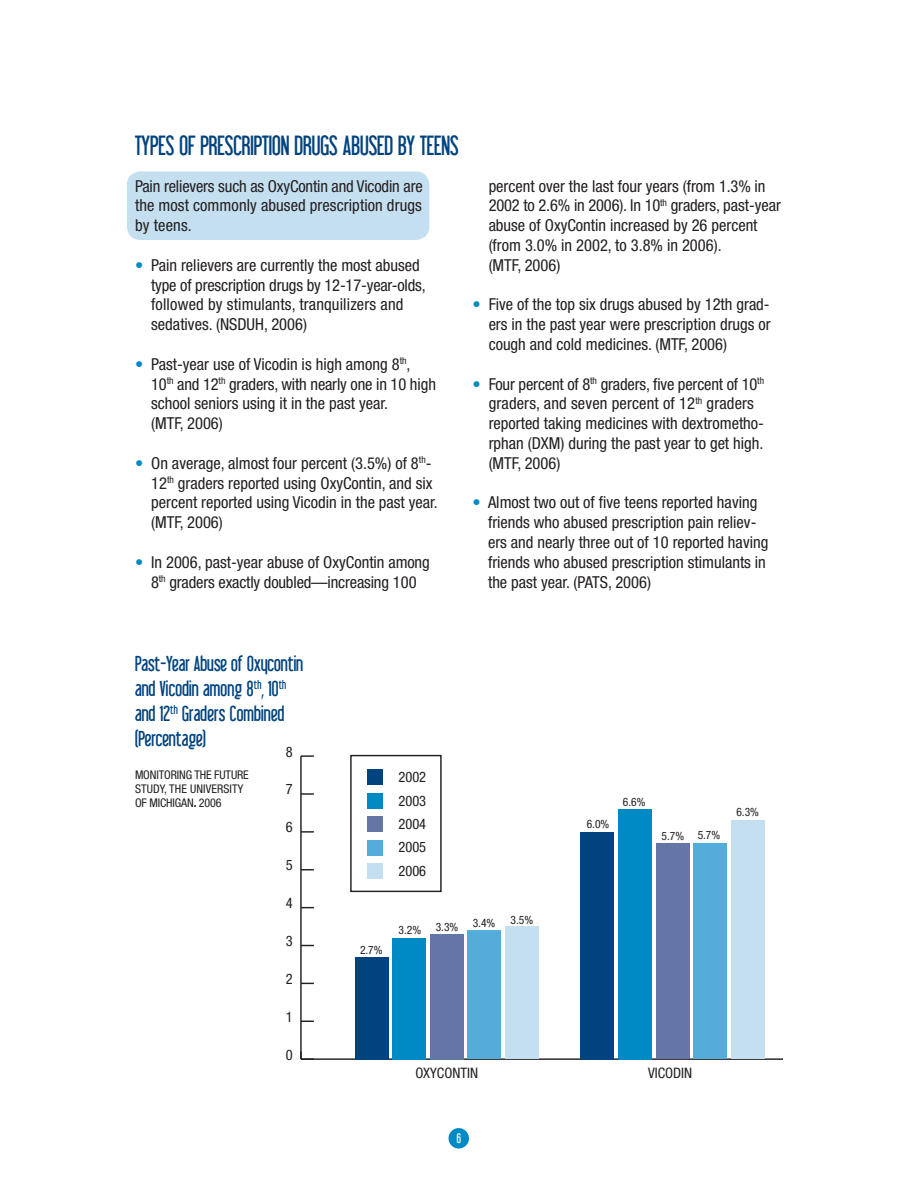
<style>
.page{position:relative;width:918px;height:1188px;background:#fff}
.page>*{position:absolute;margin:0;border:0;box-sizing:border-box;transform-origin:0 0}
.SUB_HEADING_-_HELVET{font:27px "Libel Suit";color:#01437f}
.HEADING_ONE_-_LIBEL{font:21px/25.2px "Libel Suit";letter-spacing:.01em;color:#01437f}
.BODY_COPY_-_HELVETIC{font:condensed 16.5px/19.8px "Helvetica Neue";color:#231f20}
.t1{font:condensed 14.4px/23.1px "Helvetica Neue";color:#231f20}
.BODY_COPY_-_HELVETIC-2{font:condensed 12px "Helvetica Neue";letter-spacing:-.01em;color:#231f20}
.t2{font:condensed 11.55px "Helvetica Neue";color:#231f20}
.s1{color:#008ac5}
.s2{font-weight:700}
</style>
<div class="page">
<div style="left:448px;top:1128px;width:21px;height:21px;background:#008ac5;border-radius:50%"></div>
<div style="left:127px;top:171px;width:302px;height:69px;background:#c4dff0;border-radius:14px"></div>
<hr style="left:301px;top:1058px;width:482px;height:2px;background:#231f20">
<hr style="left:300px;top:756px;width:2px;height:303px;background:#231f20">
<svg style="left:300px;top:1052px;width:14px;height:8px"></svg>
<svg style="left:302px;top:1021px;width:12px;height:1px"></svg>
<svg style="left:302px;top:983px;width:12px;height:1px"></svg>
<svg style="left:302px;top:945px;width:12px;height:1px"></svg>
<svg style="left:302px;top:907px;width:12px;height:1px"></svg>
<svg style="left:302px;top:869px;width:12px;height:1px"></svg>
<svg style="left:301px;top:831px;width:13px;height:2px"></svg>
<svg style="left:301px;top:793px;width:13px;height:2px"></svg>
<svg style="left:301px;top:755px;width:13px;height:2px"></svg>
<div style="left:731px;top:821px;width:34px;height:238px;background:#c4dff0"></div>
<div style="left:693px;top:843px;width:34px;height:216px;background:#53add8"></div>
<div style="left:656px;top:843px;width:33px;height:216px;background:#6376a6"></div>
<div style="left:618px;top:809px;width:34px;height:250px;background:#008ac5"></div>
<div style="left:580px;top:832px;width:34px;height:227px;background:#01437f"></div>
<div style="left:505px;top:927px;width:34px;height:132px;background:#c4dff0"></div>
<div style="left:467px;top:930px;width:34px;height:129px;background:#53add8"></div>
<div style="left:430px;top:934px;width:34px;height:125px;background:#6376a6"></div>
<div style="left:392px;top:938px;width:34px;height:121px;background:#008ac5"></div>
<div style="left:355px;top:957px;width:33px;height:102px;background:#01437f"></div>
<div style="left:368px;top:769px;width:15px;height:16px;background:#01437f"></div>
<div style="left:368px;top:793px;width:15px;height:16px;background:#008ac5"></div>
<div style="left:368px;top:816px;width:15px;height:16px;background:#6376a6"></div>
<div style="left:350px;top:755px;width:92px;height:137px;border:1px solid #231f20"></div>
<div style="left:368px;top:840px;width:15px;height:15px;background:#53add8"></div>
<div style="left:368px;top:863px;width:15px;height:16px;background:#c4dff0"></div>
<p class="SUB_HEADING_-_HELVET" style="left:135px;top:131px;width:325px">TYPES OF PRESCRIPTION DRUGS ABuSED BY TEENS</p>
<p class="BODY_COPY_-_HELVETIC" style="left:135px;top:176px;width:289px;text-align:justify">Pain relievers such as OxyContin and Vicodin are the most commonly abused prescription drugs by teens.</p>
<p class="BODY_COPY_-_HELVETIC" style="left:151px;top:255px;width:276px;text-indent:-16px"><span class="s1">•</span> Pain relievers are currently the most abused type of prescription drugs by 12-17-year-olds, followed by stimulants, tranquilizers and sedatives. (NSDUH, 2006)</p>
<p class="BODY_COPY_-_HELVETIC" style="left:151px;top:354px;width:287px;text-indent:-16px"><span class="s1">•</span> Past-year use of Vicodin is high among 8<sup>th</sup>, 10<sup>th</sup> and 12<sup>th</sup> graders, with nearly one in 10 high school seniors using it in the past year.<br>(MTF, 2006)</p>
<p class="BODY_COPY_-_HELVETIC" style="left:151px;top:453px;width:288px;text-indent:-16px"><span class="s1">•</span> On average, almost four percent (3.5%) of 8<sup>th</sup>-12<sup>th</sup> graders reported using OxyContin, and six percent reported using Vicodin in the past year. (MTF, 2006)</p>
<p class="BODY_COPY_-_HELVETIC" style="left:135px;top:552px;width:296px;text-align:center"><span class="s1">•</span> In 2006, past-year abuse of OxyContin among<br>8<sup>th</sup> graders exactly doubled—increasing 100</p>
<p class="BODY_COPY_-_HELVETIC" style="left:489px;top:176px;width:294px">percent over the last four years (from 1.3% in 2002 to 2.6% in 2006). In 10<sup>th</sup> graders, past-year abuse of OxyContin increased by 26 percent (from 3.0% in 2002, to 3.8% in 2006).<br>(MTF, 2006)</p>
<p class="BODY_COPY_-_HELVETIC" style="left:489px;top:294px;width:284px;text-align:justify;text-indent:-16px"><span class="s1">•</span> Five of the top six drugs abused by 12th grad&shy;ers in the past year were prescription drugs or cough and cold medicines. (MTF, 2006)</p>
<p class="BODY_COPY_-_HELVETIC" style="left:489px;top:374px;width:277px;text-indent:-16px"><span class="s1">•</span> Four percent of 8<sup>th</sup> graders, five percent of 10<sup>th </sup>graders, and seven percent of 12<sup>th</sup> graders reported taking medicines with dextrometho&shy;rphan (DXM) during the past year to get high. (MTF, 2006)</p>
<p class="BODY_COPY_-_HELVETIC" style="left:488px;top:492px;width:282px;text-indent:-16px"><span class="s1">•</span> Almost two out of five teens reported having friends who abused prescription pain reliev&shy;ers and nearly three out of 10 reported having friends who abused prescription stimulants in the past year. (PATS, 2006)</p>
<p class="HEADING_ONE_-_LIBEL" style="left:135px;top:651px;width:170px">Past-Year Abuse of Oxycontin and Vicodin among 8<sup>th</sup>, 10<sup>th </sup>and 12<sup>th</sup> Graders Combined (Percentage)</p>
<p class="BODY_COPY_-_HELVETIC-2" style="left:135px;top:768px;width:15px">Monitoringth</p>
<p class="BODY_COPY_-_HELVETIC-2" style="left:206px;top:768px;width:12px">e futur</p>
<p class="BODY_COPY_-_HELVETIC-2" style="left:243px;top:768px;width:7px">e</p>
<p class="BODY_COPY_-_HELVETIC-2" style="left:135px;top:782px;width:7px">stud</p>
<p class="BODY_COPY_-_HELVETIC-2" style="left:160px;top:782px;width:64px">y, the Universit</p>
<p class="BODY_COPY_-_HELVETIC-2" style="left:238px;top:782px;width:7px">y</p>
<p class="BODY_COPY_-_HELVETIC-2" style="left:135px;top:796px;width:29px">of Michigan</p>
<p class="BODY_COPY_-_HELVETIC-2" style="left:194px;top:796px;width:29px"><span class="s2">.</span> 2006</p>
<p class="t1" style="left:286px;top:740px;width:8px">8</p>
<p class="t1" style="left:286px;top:778px;width:8px">7</p>
<p class="t1" style="left:286px;top:816px;width:8px">6</p>
<p class="t1" style="left:286px;top:853px;width:8px">5</p>
<p class="t1" style="left:286px;top:891px;width:8px">4</p>
<p class="t1" style="left:398px;top:764px;width:29px;line-height:24.6px">2002<br>2003</p>
<p class="t1" style="left:398px;top:813px;width:29px;text-align:justify">2004<br>2005<br>2006</p>
<p class="t2" style="left:587px;top:817px;width:24px">6.0%</p>
<p class="t2" style="left:623px;top:795px;width:24px">6.6%</p>
<p class="t2" style="left:662px;top:829px;width:60px">5.7% 5.7%</p>
<p class="t2" style="left:736px;top:806px;width:24px">6.3%</p>
<p class="t1" style="left:286px;top:929px;width:8px">3</p>
<p class="t1" style="left:286px;top:967px;width:8px">2</p>
<p class="t1" style="left:286px;top:1005px;width:8px">1</p>
<p class="t1" style="left:286px;top:1043px;width:8px">0</p>
<p class="t2" style="left:360px;top:943px;width:24px">2.7%</p>
<p class="t2" style="left:399px;top:924px;width:24px">3.2%</p>
<p class="t2" style="left:436px;top:918px;width:61px">3.3% 3.4%</p>
<p class="t2" style="left:511px;top:913px;width:24px">3.5%</p>
<p class="t1" style="left:416px;top:1061px;width:64px">OXYCONTIN</p>
<p class="t1" style="left:648px;top:1061px;width:46px">VICODIN</p>
</div>
